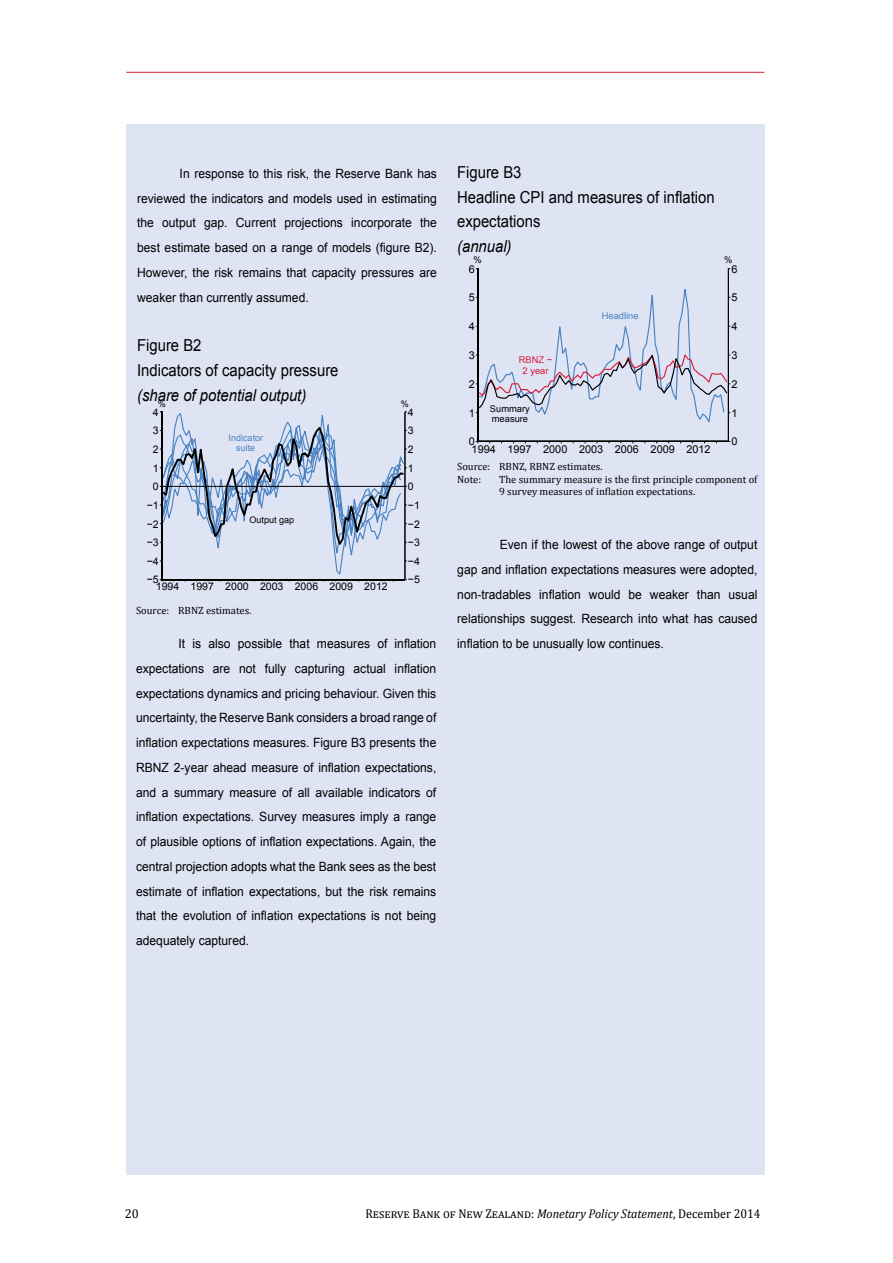
<style>
.page{position:relative;width:893px;height:1263px;background:#fff}
.page>*{position:absolute;margin:0;border:0;box-sizing:border-box;transform-origin:0 0}
.t1{font:16.5px/24.8px "Arial";color:#000;scale:.9 1}
.t2{font:italic 16.5px "Arial";color:#000;scale:.9 1}
.t3{font:12.75px/24.8px "Arial";color:#000;text-align:justify;scale:.95 1}
.t4{font:12.75px "Cambria";color:#000;scale:.95 1}
.t5{font:12.75px "Cambria";color:#000}
.t6{font:10.8px "Arial";color:#000}
.t7{font:10.5px/12.6px "Cambria";color:#000}
.t8{font:10.5px "Arial";color:#000}
.t9{font:9.3px/10.5px "Arial";color:#000}
.t10{font:9.3px/10.5px "Arial";color:#d91e39;text-align:center}
.t11{font:9.3px "Arial";color:#4982c2}
.t12{font:9px/10.2px "Arial";color:#4982c2;text-align:center}
.t13{font:9px "Arial";color:#000}
.s1{font-style:italic}
</style>
<div class="page">
<hr style="left:126px;top:72px;width:638px;height:1px;background:#da1e39">
<div style="left:126px;top:124px;width:638px;height:1051px;background:#dee4f4"></div>
<svg style="left:160px;top:411px;width:247px;height:170px"></svg>
<hr style="left:162px;top:486px;width:243px;height:1px;background:#000">
<hr style="left:161px;top:412px;width:1px;height:168px;background:#000">
<hr style="left:162px;top:579px;width:243px;height:1px;background:#000">
<hr style="left:405px;top:412px;width:1px;height:168px;background:#000">
<svg style="left:476px;top:441px;width:254px;height:2px"></svg>
<svg style="left:476px;top:281px;width:254px;height:144px"></svg>
<hr style="left:477px;top:269px;width:1px;height:172px;background:#000">
<hr style="left:478px;top:441px;width:250px;height:1px;background:#000">
<hr style="left:728px;top:269px;width:1px;height:172px;background:#000">
<p class="t3" style="left:137px;top:161px;width:317px;text-indent:43px">In response to this risk, the Reserve Bank has reviewed the indicators and models used in estimating the output gap. Current projections incorporate the best estimate based on a range of models (figure B2).<br>However, the risk remains that capacity pressures are weaker than currently assumed.</p>
<p class="t1" style="left:137px;top:333px;width:225px">Figure B2<br>Indicators of capacity pressure</p>
<p class="t2" style="left:137px;top:384px;width:190px">(share of potential output)</p>
<p class="t13" style="left:158px;top:397px;width:10px">%</p>
<p class="t13" style="left:401px;top:397px;width:10px">%</p>
<p class="t8" style="left:153px;top:405px;width:7px">4</p>
<p class="t8" style="left:408px;top:405px;width:7px">4</p>
<p class="t8" style="left:153px;top:424px;width:7px">3</p>
<p class="t8" style="left:153px;top:442px;width:7px">2</p>
<p class="t12" style="left:229px;top:432px;width:36px">Indicator suite</p>
<p class="t8" style="left:408px;top:424px;width:7px">3</p>
<p class="t8" style="left:408px;top:442px;width:7px">2</p>
<p class="t8" style="left:153px;top:461px;width:7px">1</p>
<p class="t8" style="left:408px;top:461px;width:7px">1</p>
<p class="t8" style="left:153px;top:480px;width:7px">0</p>
<p class="t8" style="left:408px;top:480px;width:7px">0</p>
<p class="t8" style="left:147px;top:498px;width:14px">−1</p>
<p class="t8" style="left:408px;top:498px;width:14px">−1</p>
<p class="t8" style="left:147px;top:517px;width:14px">−2</p>
<p class="t13" style="left:249px;top:513px;width:46px">Output gap</p>
<p class="t8" style="left:408px;top:517px;width:14px">−2</p>
<p class="t8" style="left:147px;top:536px;width:14px">−3</p>
<p class="t8" style="left:408px;top:536px;width:14px">−3</p>
<p class="t8" style="left:147px;top:554px;width:14px">−4</p>
<p class="t8" style="left:408px;top:554px;width:14px">−4</p>
<p class="t8" style="left:147px;top:573px;width:14px">−5</p>
<p class="t8" style="left:156px;top:580px;width:233px">1994 1997 2000 2003 2006 2009 2012</p>
<p class="t8" style="left:408px;top:573px;width:14px">−5</p>
<p class="t7" style="left:136px;top:604px;width:117px">Source: RBNZ estimates.</p>
<p class="t3" style="left:136px;top:631px;width:318px;text-indent:43px">It is also possible that measures of inflation expectations are not fully capturing actual inflation expectations dynamics and pricing behaviour. Given this uncertainty, the Reserve Bank considers a broad range of inflation expectations measures. Figure B3 presents the RBNZ 2-year ahead measure of inflation expectations, and a summary measure of all available indicators of inflation expectations. Survey measures imply a range of plausible options of inflation expectations. Again, the central projection adopts what the Bank sees as the best estimate of inflation expectations, but the risk remains that the evolution of inflation expectations is not being adequately captured.</p>
<p class="t1" style="left:457px;top:160px;width:288px">Figure B3<br>Headline CPI and measures of inflation expectations</p>
<p class="t2" style="left:457px;top:236px;width:62px">(annual)</p>
<p class="t9" style="left:474px;top:255px;width:10px">%</p>
<p class="t9" style="left:724px;top:255px;width:10px">%</p>
<p class="t6" style="left:469px;top:262px;width:8px">6</p>
<p class="t6" style="left:731px;top:262px;width:8px">6</p>
<p class="t6" style="left:469px;top:290px;width:8px">5</p>
<p class="t6" style="left:731px;top:290px;width:8px">5</p>
<p class="t11" style="left:602px;top:310px;width:38px">Headline</p>
<p class="t6" style="left:469px;top:319px;width:8px">4</p>
<p class="t6" style="left:731px;top:319px;width:8px">4</p>
<p class="t6" style="left:469px;top:348px;width:8px">3</p>
<p class="t6" style="left:469px;top:377px;width:8px">2</p>
<p class="t6" style="left:469px;top:406px;width:8px">1</p>
<p class="t10" style="left:519px;top:355px;width:35px">RBNZ −<br>2 year</p>
<p class="t9" style="left:490px;top:404px;width:41px">Summary measure</p>
<p class="t6" style="left:731px;top:348px;width:8px">3</p>
<p class="t6" style="left:731px;top:377px;width:8px">2</p>
<p class="t6" style="left:731px;top:406px;width:8px">1</p>
<p class="t6" style="left:469px;top:435px;width:8px">0</p>
<p class="t6" style="left:472px;top:442px;width:241px">1994 1997 2000 2003 2006 2009 2012</p>
<p class="t6" style="left:731px;top:435px;width:8px">0</p>
<p class="t7" style="left:457px;top:460px;width:147px">Source: RBNZ, RBNZ estimates.<br>Note:</p>
<p class="t7" style="left:499px;top:473px;width:260px">The summary measure is the first principle component of<br>9 survey measures of inflation expectations.</p>
<p class="t3" style="left:457px;top:532px;width:317px;text-indent:43px">Even if the lowest of the above range of output gap and inflation expectations measures were adopted, non-tradables inflation would be weaker than usual relationships suggest. Research into what has caused inflation to be unusually low continues.</p>
<p class="t5" style="left:125px;top:1206px;width:16px">20</p>
<p class="t4" style="left:365px;top:1206px;width:417px">Reserve Bank of New Zealand: <span class="s1">Monetary Policy Statement</span>, December 2014</p>
</div>
